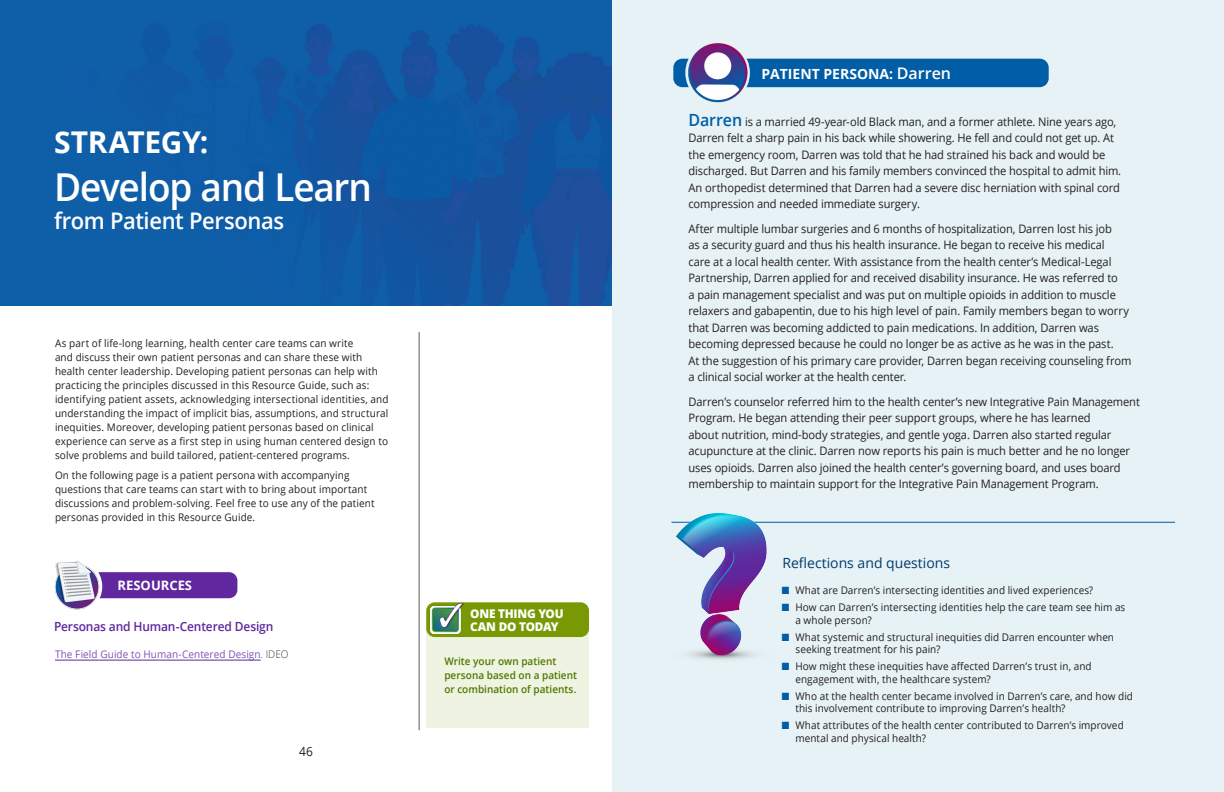
<style>
.page{position:relative;width:1224px;height:792px;background:#fff}
.page>*{position:absolute;margin:0;border:0;box-sizing:border-box;transform-origin:0 0}
.Strategy_Title{font:600 38.5px "Open Sans";letter-spacing:-.03em;color:#fff;scale:.96 1}
.Strategy_Title-2{font:700 30px "Open Sans";letter-spacing:-.015em;color:#fff}
.Strategy_Title-3{font:600 22.9px "Open Sans";letter-spacing:-.015em;color:#fff;scale:.96 1}
.t1{font:14px "Open Sans";color:#003c6a}
.t2{font:700 14px "Open Sans";color:#fff}
.t3{font:700 13px "Open Sans";color:#fff}
.t4{font:600 12.6px "Open Sans";letter-spacing:-.015em;color:#60279e;scale:.95 1}
.TOC_Strategy_Title{font:12.6px "Open Sans";color:#231f20;scale:.95 1}
.t5{font:800 12px/12.9px "Open Sans";letter-spacing:-.02em;color:#fff}
.Persona_body_copy{font:11.7px/16.5px "Open Sans";letter-spacing:-.01em;color:#231f20;scale:.95 1}
.Section_body_copy{font:10.5px/14px "Open Sans";letter-spacing:.005em;color:#231f20;scale:.95 1}
.One_Thing_body{font:600 10.5px/14px "Open Sans";color:#4f7800;scale:.95 1}
.Resource{font:10.5px "Open Sans";letter-spacing:.01em;color:#8052b1;scale:.95 1}
.s1{font-weight:300;color:#3e3e3f}
.s2{font-weight:600;font-size:16px}
.s3{font-weight:600;font-size:16.8px;color:#005da6}
.s4{color:#005da6}
</style>
<div class="page">
<img style="left:0;top:0;width:612px;height:306px">
<hr style="left:419px;top:332px;width:1px;height:398px;background:#57585a">
<hr style="left:55px;top:660px;width:206px;height:1px;background:#60279e">
<div style="left:59px;top:572px;width:178px;height:26px;background:#60279e;border-radius:8px"></div>
<img style="left:54px;top:561px;width:49px;height:49px">
<div style="left:426px;top:608px;width:163px;height:119px;background:#eff3e1"></div>
<div style="left:426px;top:602px;width:163px;height:35px;background:#789904;border-radius:8px"></div>
<img style="left:426px;top:602px;width:39px;height:36px">
<div style="left:612px;top:0;width:612px;height:792px;background:#e6f2f6"></div>
<hr style="left:671px;top:522px;width:504px;height:1px;background:#005da6">
<img style="left:671px;top:513px;width:108px;height:147px">
<div style="left:673px;top:59px;width:376px;height:28px;background:#005da6;border-radius:9px"></div>
<svg style="left:685px;top:40px;width:65px;height:65px"></svg>
<img style="left:687px;top:41px;width:61px;height:61px">
<p class="Strategy_Title-2" style="left:54px;top:121px;width:156px">STRATEGY:</p>
<p class="Strategy_Title" style="left:54px;top:160px;width:333px">Develop and Learn</p>
<p class="Strategy_Title-3" style="left:54px;top:205px;width:241px">from Patient Personas</p>
<p class="Section_body_copy" style="left:55px;top:336px;width:353px">As part of life-long learning, health center care teams can write<br>and discuss their own patient personas and can share these with health center leadership. Developing patient personas can help with practicing the principles discussed in this Resource Guide, such as: identifying patient assets, acknowledging intersectional identities, and understanding the impact of implicit bias, assumptions, and structural inequities. Moreover, developing patient personas based on clinical experience can serve as a first step in using human centered design to solve problems and build tailored, patient-centered programs.</p>
<p class="Section_body_copy" style="left:55px;top:468px;width:338px">On the following page is a patient persona with accompanying questions that care teams can start with to bring about important discussions and problem-solving. Feel free to use any of the patient personas provided in this Resource Guide.</p>
<p class="t3" style="left:118px;top:576px;width:76px">RESOURCES</p>
<p class="t4" style="left:54px;top:617px;width:232px">Personas and Human-Centered Design</p>
<p class="Resource" style="left:55px;top:647px;width:247px">The Field Guide to Human-Centered Design<span class="s1">. IDEO</span></p>
<p class="TOC_Strategy_Title" style="left:299px;top:743px;width:16px">46</p>
<p class="t5" style="left:470px;top:606px;width:95px">ONE THING YOU<br>CAN DO TODAY</p>
<p class="One_Thing_body" style="left:444px;top:654px;width:141px">Write your own patient persona based on a patient or combination of patients.</p>
<p class="t2" style="left:761px;top:64px;width:191px">PATIENT PERSONA: <span class="s2">Darren</span></p>
<p class="Persona_body_copy" style="left:688px;top:113px;width:457px"><span class="s3">Darren</span> is a married 49-year-old Black man, and a former athlete. Nine years ago, Darren felt a sharp pain in his back while showering. He fell and could not get up. At the emergency room, Darren was told that he had strained his back and would be discharged. But Darren and his family members convinced the hospital to admit him.<br>An orthopedist determined that Darren had a severe disc herniation with spinal cord compression and needed immediate surgery.</p>
<p class="Persona_body_copy" style="left:688px;top:220px;width:468px">After multiple lumbar surgeries and 6 months of hospitalization, Darren lost his job<br>as a security guard and thus his health insurance. He began to receive his medical<br>care at a local health center. With assistance from the health center’s Medical-Legal Partnership, Darren applied for and received disability insurance. He was referred to<br>a pain management specialist and was put on multiple opioids in addition to muscle relaxers and gabapentin, due to his high level of pain. Family members began to worry that Darren was becoming addicted to pain medications. In addition, Darren was becoming depressed because he could no longer be as active as he was in the past.<br>At the suggestion of his primary care provider, Darren began receiving counseling from a clinical social worker at the health center.</p>
<p class="Persona_body_copy" style="left:688px;top:393px;width:477px">Darren’s counselor referred him to the health center’s new Integrative Pain Management Program. He began attending their peer support groups, where he has learned<br>about nutrition, mind-body strategies, and gentle yoga. Darren also started regular acupuncture at the clinic. Darren now reports his pain is much better and he no longer uses opioids. Darren also joined the health center’s governing board, and uses board membership to maintain support for the Integrative Pain Management Program.</p>
<p class="t1" style="left:782px;top:554px;width:169px">Reflections and questions</p>
<p class="Section_body_copy" style="left:782px;top:583px;width:329px"><span class="s4">■</span> What are Darren’s intersecting identities and lived experiences?</p>
<p class="Section_body_copy" style="left:795px;top:601px;width:349px;line-height:12.5px;text-indent:-14px"><span class="s4">■</span> How can Darren’s intersecting identities help the care team see him as a whole person?</p>
<p class="Section_body_copy" style="left:795px;top:631px;width:337px;line-height:12.5px;text-indent:-14px"><span class="s4">■</span> What systemic and structural inequities did Darren encounter when seeking treatment for his pain?</p>
<p class="Section_body_copy" style="left:795px;top:660px;width:313px;line-height:12.5px;text-indent:-14px"><span class="s4">■</span> How might these inequities have affected Darren’s trust in, and engagement with, the healthcare system?</p>
<p class="Section_body_copy" style="left:795px;top:690px;width:357px;line-height:12.5px;text-indent:-14px"><span class="s4">■</span> Who at the health center became involved in Darren’s care, and how did this involvement contribute to improving Darren’s health?</p>
<p class="Section_body_copy" style="left:795px;top:719px;width:347px;line-height:12.5px;text-indent:-14px"><span class="s4">■</span> What attributes of the health center contributed to Darren’s improved mental and physical health?</p>
</div>
